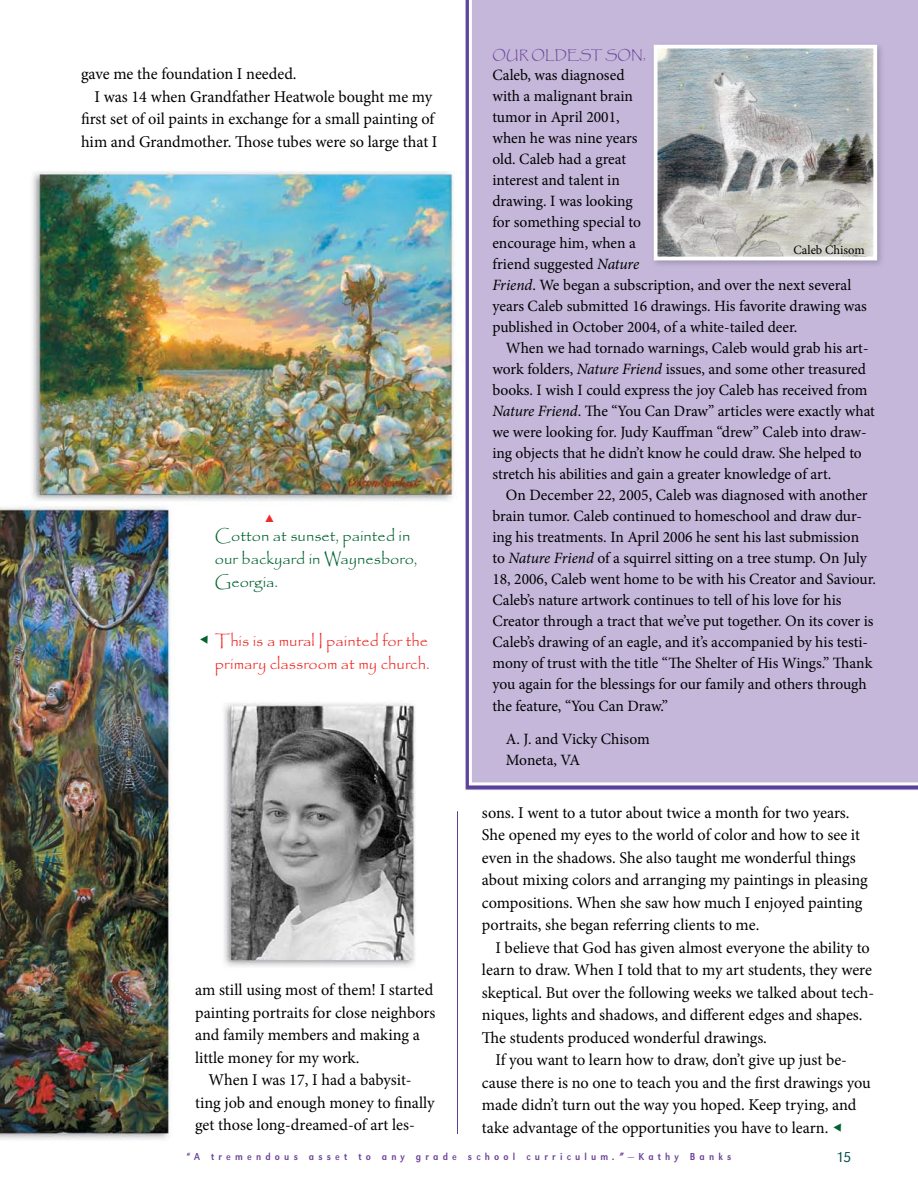
<style>
.page{position:relative;width:918px;height:1188px;background:#fff}
.page>*{position:absolute;margin:0;border:0;box-sizing:border-box;transform-origin:0 0}
.t1{font:19.5px/23.4px "Papyrus ICG";color:#006330}
.t2{font:19.5px/23.4px "Papyrus ICG";color:#ee2a24}
.t3{font:16.5px/22.5px "Minion Pro";letter-spacing:-.005em;color:#000}
.t4{font:16.5px "Quirks ICG";color:#ee2a24}
.t5{font:16.5px "Quirks ICG";color:#006330}
.t6{font:15.75px/21px "Minion Pro";color:#000}
.t7{font:15px "Papyrus ICG";letter-spacing:.015em;color:#6c4199}
.t8{font:15px "URW Grotesk T Ligh";color:#004d4c}
.t9{font:12.75px "Minion Pro";color:#000}
.t10{font:10.5px "URW Grotesk T Regu Extr Narr";letter-spacing:.4em;color:#6c4199}
.s1{font-style:italic}
.s2{font-family:"Quirks ICG";color:#006330}
.s3{font-family:"URW Grotesk T Medi Extr Narr Obli"}
</style>
<div class="page">
<img style="left:0;top:170px;width:456px;height:970px">
<hr style="left:457px;top:811px;width:1px;height:323px;background:#5a4099">
<div style="left:472px;top:0;width:446px;height:783px;background:#c4b7da"></div>
<div style="left:649px;top:40px;width:238px;height:230px;background:#000;opacity:.2"></div>
<img style="left:659px;top:50px;width:213px;height:205px">
<div style="left:654px;top:45px;width:223px;height:215px;border:4px solid #fff"></div>
<p class="t3" style="left:81px;top:63px;width:217px">gave me the foundation I needed.</p>
<p class="t3" style="left:94px;top:86px;width:339px">I was 14 when Grandfather Heatwole bought me my</p>
<p class="t3" style="left:81px;top:108px;width:355px">first set of oil paints in exchange for a small painting of</p>
<p class="t3" style="left:81px;top:131px;width:358px">him and Grandmother. Those tubes were so large that I</p>
<p class="t4" style="left:263px;top:512px;width:14px">5</p>
<p class="t1" style="left:215px;top:524px;width:204px">Cotton at sunset, painted in our backyard in Waynesboro,<br>Georgia.</p>
<p class="t2" style="left:215px;top:629px;width:216px">This is a mural I painted for the primary classroom at my church.</p>
<p class="t5" style="left:199px;top:632px;width:14px">6</p>
<p class="t3" style="left:195px;top:979px;width:242px">am still using most of them! I started painting portraits for close neighbors and family members and making a little money for my work.</p>
<p class="t3" style="left:195px;top:1069px;width:241px;text-indent:14px">When I was 17, I had a babysit&shy;ting job and enough money to finally get those long-dreamed-of art les-</p>
<p class="t7" style="left:493px;top:45px;width:155px">Our oldest son,</p>
<p class="t6" style="left:492px;top:64px;width:376px">Caleb, was diagnosed<br>with a malignant brain<br>tumor in April 2001,<br>when he was nine years<br>old. Caleb had a great<br>interest and talent in<br>drawing. I was looking<br>for something special to<br>encourage him, when a<br>friend suggested <span class="s1">Nature<br>Friend</span>. We began a subscription, and over the next several years Caleb submitted 16 drawings. His favorite drawing was published in October 2004, of a white-tailed deer.</p>
<p class="t6" style="left:492px;top:337px;width:384px;text-indent:14px">When we had tornado warnings, Caleb would grab his art&shy;work folders, <span class="s1">Nature Friend</span> issues, and some other treasured books. I wish I could express the joy Caleb has received from <span class="s1">Nature Friend</span>. The “You Can Draw” articles were exactly what we were looking for. Judy Kauffman “drew” Caleb into draw&shy;ing objects that he didn’t know he could draw. She helped to stretch his abilities and gain a greater knowledge of art.</p>
<p class="t6" style="left:492px;top:484px;width:385px;text-indent:14px">On December 22, 2005, Caleb was diagnosed with another brain tumor. Caleb continued to homeschool and draw dur&shy;ing his treatments. In April 2006 he sent his last submission<br>to <span class="s1">Nature Friend</span> of a squirrel sitting on a tree stump. On July 18, 2006, Caleb went home to be with his Creator and Saviour.<br>Caleb’s nature artwork continues to tell of his love for his Creator through a tract that we’ve put together. On its cover is Caleb’s drawing of an eagle, and it’s accompanied by his testi&shy;mony of trust with the title “The Shelter of His Wings.” Thank you again for the blessings for our family and others through</p>
<p class="t6" style="left:492px;top:690px;width:177px;line-height:33px;text-align:center">the feature, “You Can Draw.”<br>A. J. and Vicky Chisom</p>
<p class="t6" style="left:506px;top:750px;width:76px">Moneta, VA</p>
<p class="t9" style="left:793px;top:241px;width:73px">Caleb Chisom</p>
<p class="t3" style="left:482px;top:801px;width:387px">sons. I went to a tutor about twice a month for two years.<br>She opened my eyes to the world of color and how to see it even in the shadows. She also taught me wonderful things about mixing colors and arranging my paintings in pleasing compositions. When she saw how much I enjoyed painting portraits, she began referring clients to me.</p>
<p class="t3" style="left:495px;top:936px;width:376px">I believe that God has given almost everyone the ability to</p>
<p class="t3" style="left:482px;top:959px;width:392px">learn to draw. When I told that to my art students, they were</p>
<p class="t3" style="left:482px;top:981px;width:394px">skeptical. But over the following weeks we talked about tech-</p>
<p class="t3" style="left:482px;top:1004px;width:382px">niques, lights and shadows, and different edges and shapes.</p>
<p class="t3" style="left:482px;top:1026px;width:287px">The students produced wonderful drawings.</p>
<p class="t3" style="left:495px;top:1049px;width:353px">If you want to learn how to draw, don’t give up just be-</p>
<p class="t3" style="left:482px;top:1071px;width:390px">cause there is no one to teach you and the first drawings you</p>
<p class="t3" style="left:482px;top:1094px;width:376px">made didn’t turn out the way you hoped. Keep trying, and</p>
<p class="t3" style="left:482px;top:1116px;width:365px">take advantage of the opportunities you have to learn. <span class="s2">6</span></p>
<p class="t10" style="left:186px;top:1151px;width:547px">“A tremendous asset to any grade school curriculum<span class="s3">.”</span>—Kathy Banks</p>
<p class="t8" style="left:836px;top:1148px;width:17px">15</p>
</div>
